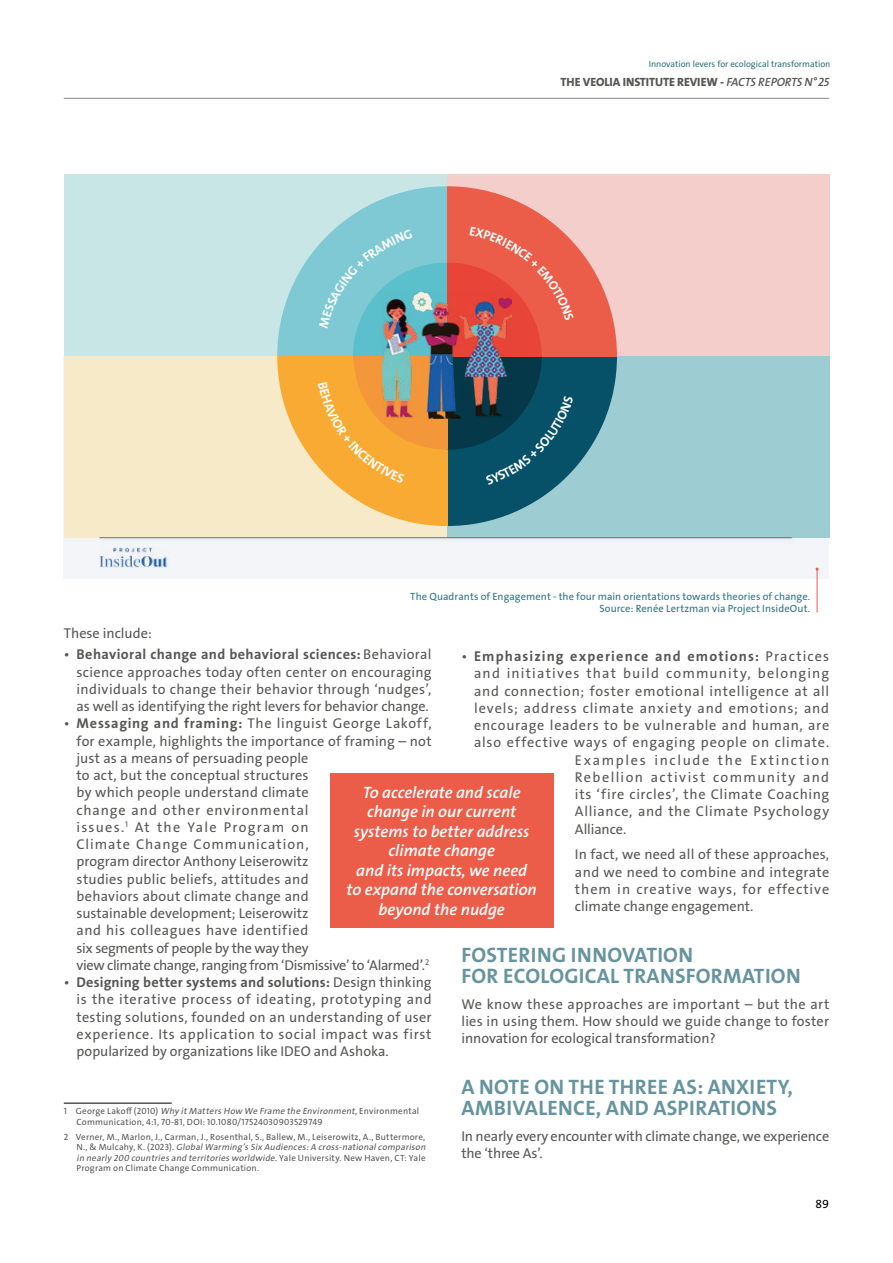
<style>
.page{position:relative;width:893px;height:1263px;background:#fff}
.page>*{position:absolute;margin:0;border:0;box-sizing:border-box;transform-origin:0 0}
.t1{font:21px/21px "The Sans Veolia W7 Bld";letter-spacing:.015em;color:#66949e}
.t2{font:16.5px/19.5px "The Sans Veolia W6 Se Bld It";color:#fff;text-align:center}
.t3{font:14.25px/17.2px "The Sans Veolia W5 Pla";letter-spacing:.02em;color:#575756;text-align:justify}
.t4{font:14.25px "The Sans Veolia W5 Pla";letter-spacing:.05em;color:#575756}
.t5{font:14.25px/17.2px "The Sans Veolia W5 Pla";letter-spacing:-.01em;color:#575756}
.t6{font:14.25px "The Sans Veolia W7 Bld";letter-spacing:.01em;color:#575756}
.t7{font:14.25px "The Sans Veolia W7 Bld";letter-spacing:.03em;color:#575756}
.t8{font:14.25px "The Sans Veolia W7 Bld";letter-spacing:.08em;color:#575756}
.t9{font:14.25px "The Sans Veolia W5 Pla";letter-spacing:.06em;color:#575756}
.t10{font:14.25px "The Sans Veolia W5 Pla";letter-spacing:.055em;color:#575756}
.t11{font:14.25px "The Sans Veolia W5 Pla";letter-spacing:.075em;color:#575756}
.t12{font:14.25px "The Sans Veolia W5 Pla";letter-spacing:.04em;color:#575756}
.t13{font:14.25px "The Sans Veolia W5 Pla";letter-spacing:.095em;color:#575756}
.t14{font:14.25px "The Sans Veolia W5 Pla";letter-spacing:.12em;color:#575756}
.t15{font:14.25px "The Sans Veolia W5 Pla";color:#575756}
.t16{font:12px "The Sans Veolia W8 Ex Bld";letter-spacing:-.005em;color:#575756}
.t17{font:12px "The Sans Veolia W5 Pla";color:#000}
.t18{font:10.5px/12px "The Sans Veolia W5 Pla";letter-spacing:.01em;color:#2e7481;text-align:right}
.t19{font:9px/10.5px "The Sans Veolia W5 Pla";letter-spacing:.02em;color:#575756}
.t20{font:9px "The Sans Veolia W5 Pla";color:#2e7481}
.s1{font-family:"The Sans Veolia W6 Se Bld It"}
.s2{font-family:"The Sans Veolia W5 Pla"}
.s3{font-family:"The Sans Veolia W7 Bld"}
.s4{font-style:italic}
</style>
<div class="page">
<div style="left:64px;top:356px;width:765px;height:223px;background:#f3f5f9"></div>
<div style="left:447px;top:356px;width:382px;height:182px;background:#9dccd3"></div>
<div style="left:64px;top:174px;width:383px;height:182px;background:#c8e6e6"></div>
<div style="left:64px;top:356px;width:383px;height:182px;background:#f6eac8"></div>
<div style="left:447px;top:174px;width:382px;height:182px;background:#f3ceca"></div>
<img style="left:99px;top:547px;width:69px;height:21px">
<div style="left:97px;top:535px;width:700px;height:9px;background:#2e7481;opacity:.25"></div>
<hr style="left:99px;top:537px;width:693px;height:1px;background:#706f6f">
<hr style="left:64px;top:1103px;width:108px;height:1px;background:#000">
<div style="left:330px;top:773px;width:224px;height:155px;background:#eb5d48"></div>
<hr style="left:817px;top:569px;width:1px;height:43px;background:#eb5d48">
<hr style="left:64px;top:98px;width:765px;height:1px;background:#878787">
<svg style="left:277px;top:186px;width:340px;height:340px"></svg>
<p class="t20" style="left:649px;top:58px;width:183px">Innovation levers for ecological transformation</p>
<p class="t16" style="left:561px;top:74px;width:270px">THE VEOLIA INSTITUTE REVIEW - <span class="s1">FACTS REPORTS N°25</span></p>
<p class="t18" style="left:410px;top:591px;width:401px">The Quadrants of Engagement - the four main orientations towards theories of change.<br>Source: Renée Lertzman via Project InsideOut.</p>
<p class="t15" style="left:64px;top:624px;width:90px">These include:</p>
<p class="t7" style="left:64px;top:645px;width:369px"><span class="s2">•</span> Behavioral change and behavioral sciences: <span class="s2">Behavioral</span></p>
<p class="t3" style="left:77px;top:663px;width:357px">science approaches today often center on encouraging individuals to change their behavior through ‘nudges’, as well as identifying the right levers for behavior change.</p>
<p class="t3" style="left:77px;top:715px;width:357px;text-align:left;text-indent:-13px">• <span class="s3">Messaging and framing:</span> The linguist George Lakoff, for example, highlights the importance of framing – not just as a means of persuading people<br>to act, but the conceptual structures<br>by which people understand climate<br>change and other environmental<br>issues.<sup>1</sup> At the Yale Program on<br>Climate Change Communication,<br>program director Anthony Leiserowitz<br>studies public beliefs, attitudes and<br>behaviors about climate change and<br>sustainable development; Leiserowitz<br>and his colleagues have identified<br>six segments of people by the way they<br>view climate change, ranging from ‘Dismissive’ to ‘Alarmed’.<sup>2</sup></p>
<p class="t6" style="left:64px;top:973px;width:369px"><span class="s2">•</span> Designing better systems and solutions: <span class="s2">Design thinking</span></p>
<p class="t3" style="left:77px;top:991px;width:357px">is the iterative process of ideating, prototyping and testing solutions, founded on an understanding of user experience. Its application to social impact was first popularized by organizations like IDEO and Ashoka.</p>
<p class="t8" style="left:461px;top:647px;width:369px"><span class="s2">•</span> Emphasizing experience and emotions: <span class="s2">Practices</span></p>
<p class="t11" style="left:474px;top:664px;width:357px">and initiatives that build community, belonging</p>
<p class="t4" style="left:474px;top:681px;width:357px">and connection; foster emotional intelligence at all</p>
<p class="t9" style="left:474px;top:699px;width:357px">levels; address climate anxiety and emotions; and</p>
<p class="t4" style="left:474px;top:716px;width:357px">encourage leaders to be vulnerable and human, are</p>
<p class="t10" style="left:474px;top:733px;width:357px">also effective ways of engaging people on climate.</p>
<p class="t14" style="left:575px;top:750px;width:256px">Examples include the Extinction</p>
<p class="t13" style="left:575px;top:768px;width:256px">Rebellion activist community and</p>
<p class="t12" style="left:575px;top:785px;width:256px">its ‘fire circles’, the Climate Coaching</p>
<p class="t4" style="left:575px;top:802px;width:256px">Alliance, and the Climate Psychology</p>
<p class="t5" style="left:575px;top:820px;width:53px">Alliance.</p>
<p class="t3" style="left:575px;top:846px;width:256px">In fact, we need all of these approaches, and we need to combine and integrate them in creative ways, for effective climate change engagement.</p>
<h1 class="t1" style="left:461px;top:945px;width:341px">FOSTERING INNOVATION<br>FOR ECOLOGICAL TRANSFORMATION</h1>
<p class="t3" style="left:461px;top:995px;width:369px">We know these approaches are important – but the art lies in using them. How should we guide change to foster innovation for ecological transformation?</p>
<h1 class="t1" style="left:461px;top:1077px;width:333px">A NOTE ON THE THREE AS: ANXIETY,<br>AMBIVALENCE, AND ASPIRATIONS</h1>
<p class="t5" style="left:461px;top:1128px;width:369px">In nearly every encounter with climate change, we experience the ‘three As’.</p>
<p class="t2" style="left:347px;top:783px;width:192px">To accelerate and scale change in our current systems to better address climate change<br>and its impacts, we need<br>to expand the conversation beyond the nudge</p>
<p class="t19" style="left:77px;top:1106px;width:344px;text-indent:-13px">1 G e o rge La koff (2 01 0) <span class="s4">Why itMatters How We Frame the Environment</span>, E n v i ro n m e n t a l<br>Communication, 4:1, 70-81, DOI: 10.1080/17524030903529749</p>
<p class="t19" style="left:77px;top:1131px;width:353px;text-indent:-13px">2 Verner, M., Marlon, J., Carman, J., Rosenthal, S., Ballew, M., Leiserowitz, A., Buttermore, N . , &amp; M u l c a hy, K . ( 2 0 2 3) . <span class="s4">GlobalWarming’s Six Audiences:A cross-nationalcomparison in nearly 200 countries and territories worldwide</span>. Ya l e U n i ve r s i ty. N e w H a ve n , C T: Ya l e Program on Climate Change Communication.</p>
<p class="t17" style="left:816px;top:1196px;width:15px">89</p>
</div>
